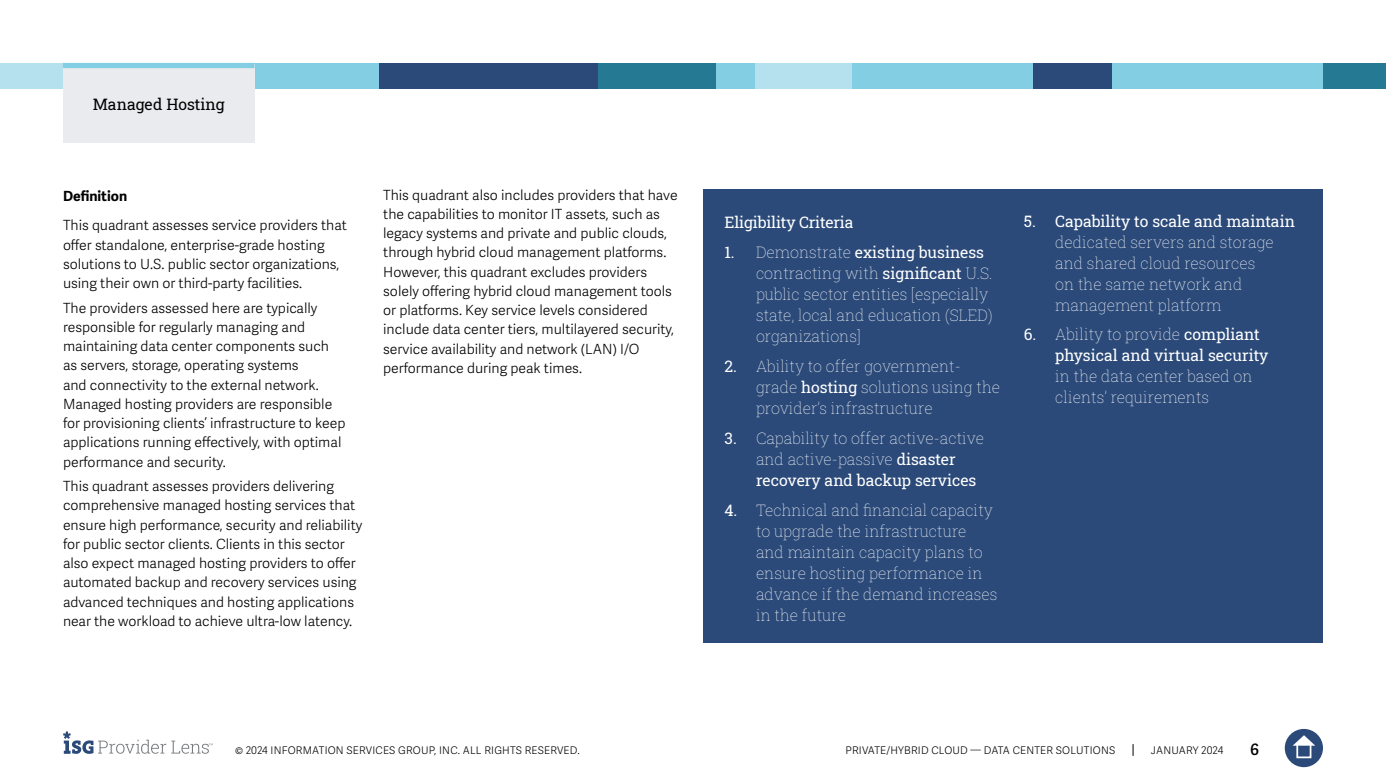
<style>
.page{position:relative;width:1386px;height:780px;background:#fff}
.page>*{position:absolute;margin:0;border:0;box-sizing:border-box;transform-origin:0 0}
.t1{font:15.75px/21px "Roboto Slab ISG P Thin";color:#fff}
.t2{font:15.75px "Roboto Slab ISG P Regular";color:#fff}
.t3{font:15.75px "Roboto Slab ISG P Regular";color:#000}
.t4{font:600 15.75px "Adelle Sans";color:#000}
.t5{font:300 14px/19.2px "Adelle Sans";color:#000101}
.t6{font:700 14px "Adelle Sans";color:#000}
.t7{font:300 10.5px "Adelle Sans";letter-spacing:.02em;color:#000}
.s1{font-family:"Roboto Slab ISG P Thin"}
.s2{font-family:"Roboto Slab ISG P Regular"}
</style>
<div class="page">
<svg style="left:1133px;top:744px;width:1px;height:12px"></svg>
<div style="left:1285px;top:729px;width:38px;height:38px;background:#2b4a79;border-radius:50%"></div>
<svg style="left:1293px;top:735px;width:22px;height:10px"></svg>
<div style="left:1296px;top:743px;width:15px;height:15px;border:2px solid #fff"></div>
<svg style="left:63px;top:731px;width:150px;height:23px"></svg>
<div style="left:1047px;top:63px;width:276px;height:26px;background:#84cee3"></div>
<div style="left:0;top:63px;width:158px;height:26px;background:#b4e1ed"></div>
<div style="left:158px;top:63px;width:233px;height:26px;background:#84cee3"></div>
<div style="left:850px;top:63px;width:184px;height:26px;background:#84cee3"></div>
<div style="left:1323px;top:63px;width:63px;height:26px;background:#257992"></div>
<div style="left:1033px;top:63px;width:79px;height:26px;background:#2b4a79"></div>
<div style="left:754px;top:63px;width:98px;height:26px;background:#b4e1ed"></div>
<div style="left:598px;top:63px;width:157px;height:26px;background:#84cee3"></div>
<div style="left:598px;top:63px;width:118px;height:26px;background:#257992"></div>
<div style="left:379px;top:63px;width:219px;height:26px;background:#2b4a79"></div>
<div style="left:63px;top:64px;width:191px;height:78px;background:#e9ebee"></div>
<div style="left:63px;top:63px;width:191px;height:5px;background:#84cee3"></div>
<div style="left:704px;top:189px;width:619px;height:454px;background:#2b4a79"></div>
<p class="t3" style="left:93px;top:93px;width:133px">Managed Hosting</p>
<p class="t6" style="left:63px;top:187px;width:66px">Definition</p>
<p class="t5" style="left:63px;top:216px;width:285px">This quadrant assesses service providers that offer standalone, enterprise-grade hosting solutions to U.S. public sector organizations, using their own or third-party facilities.</p>
<p class="t5" style="left:63px;top:298px;width:284px">The providers assessed here are typically responsible for regularly managing and maintaining data center components such as servers, storage, operating systems<br>and connectivity to the external network.<br>Managed hosting providers are responsible for provisioning clients’ infrastructure to keep applications running effectively, with optimal performance and security.</p>
<p class="t5" style="left:63px;top:477px;width:301px">This quadrant assesses providers delivering comprehensive managed hosting services that ensure high performance, security and reliability for public sector clients. Clients in this sector also expect managed hosting providers to offer automated backup and recovery services using advanced techniques and hosting applications near the workload to achieve ultra-low latency.</p>
<p class="t5" style="left:383px;top:185px;width:296px">This quadrant also includes providers that have the capabilities to monitor IT assets, such as legacy systems and private and public clouds, through hybrid cloud management platforms.<br>However, this quadrant excludes providers solely offering hybrid cloud management tools or platforms. Key service levels considered include data center tiers, multilayered security, service availability and network (LAN) I/O performance during peak times.</p>
<p class="t2" style="left:724px;top:212px;width:130px">Eligibility Criteria</p>
<p class="t2" style="left:724px;top:242px;width:261px">1. <span class="s1">Demonstrate</span> existing business</p>
<p class="t1" style="left:756px;top:262px;width:238px">contracting with <span class="s2">significant</span> U.S. public sector entities [especially state, local and education (SLED) organizations]</p>
<p class="t1" style="left:756px;top:355px;width:246px;text-indent:-32px"><span class="s2">2.</span> Ability to offer government&shy;grade <span class="s2">hosting</span> solutions using the provider’s infrastructure</p>
<p class="t1" style="left:724px;top:427px;width:261px;text-align:center"><span class="s2">3.</span> Capability to offer active-active and active-passive <span class="s2">disaster</span></p>
<p class="t2" style="left:756px;top:469px;width:222px">recovery and backup services</p>
<p class="t1" style="left:756px;top:499px;width:243px;text-indent:-32px"><span class="s2">4.</span> Technical and financial capacity to upgrade the infrastructure and maintain capacity plans to ensure hosting performance in advance if the demand increases in the future</p>
<p class="t2" style="left:1024px;top:210px;width:273px">5. Capability to scale and maintain</p>
<p class="t1" style="left:1055px;top:231px;width:220px">dedicated servers and storage and shared cloud resources on the same network and management platform</p>
<p class="t1" style="left:1024px;top:324px;width:238px"><span class="s2">6.</span> Ability to provide <span class="s2">compliant</span></p>
<p class="t2" style="left:1055px;top:345px;width:215px">physical and virtual security</p>
<p class="t1" style="left:1055px;top:366px;width:199px">in the data center based on clients’ requirements</p>
<p class="t7" style="left:235px;top:744px;width:346px">© 2024 INFORMATION SERVICES GROUP, INC. ALL RIGHTS RESERVED.</p>
<p class="t7" style="left:845px;top:744px;width:271px">PRIVATE/HYBRID CLOUD — DATA CENTER SOLUTIONS</p>
<p class="t7" style="left:1151px;top:744px;width:74px">JANUARY 2024</p>
<p class="t4" style="left:1250px;top:740px;width:10px">6</p>
</div>
